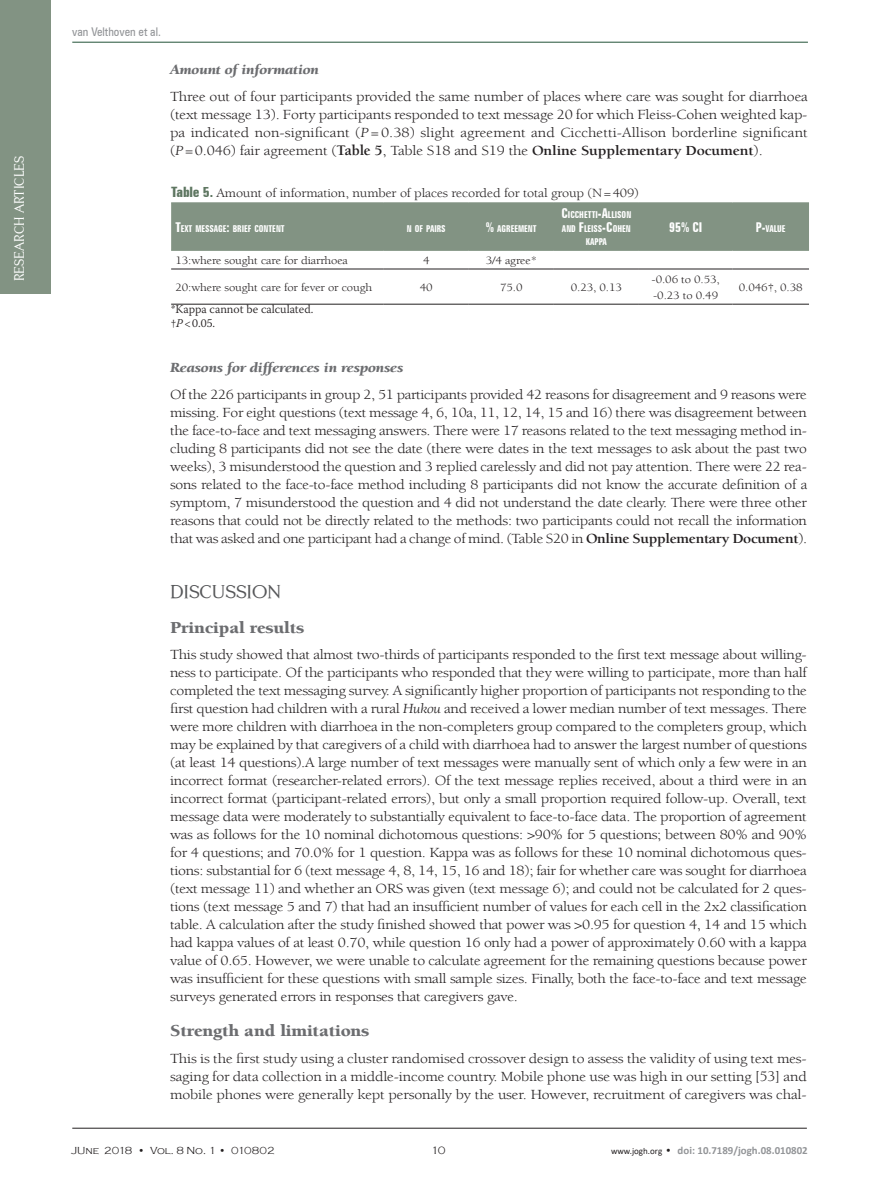
<style>
.page{position:relative;width:893px;height:1191px;background:#fff}
.page>*{position:absolute;margin:0;border:0;box-sizing:border-box;transform-origin:0 0}
.t1{font:18.6px "Centabel";letter-spacing:-.01em;color:#57585a;scale:1.11 1}
.t2{font:18px "Centabel";color:#fff}
.t3{font:900 17.1px "Berkeley Std";letter-spacing:-.01em;color:#6c6d70;scale:1.11 1}
.t4{font:14.25px/18px "Berkeley Std";letter-spacing:-.02em;color:#231f20;text-align:justify;scale:1.11 1}
.t5{font:14.25px/18px "Berkeley Std";letter-spacing:-.02em;color:#231f20;text-align:justify;scale:1.09 1}
.t6{font:italic 900 14.25px "Berkeley Std";letter-spacing:-.01em;color:#6c6d70;scale:1.11 1}
.t7{font:13.5px "Centabel";color:#fff}
.t8{font:700 extra-condensed 13.5px "Zurich BT";color:#fff}
.t9{font:12.9px "Berkeley Std";letter-spacing:-.01em;color:#231f20;scale:1.11 1}
.t10{font:300 12px/14.4px "Warnock Pro";color:#231f20}
.t11{font:condensed 12px "Zurich BT";color:#939598}
.t12{font:11.4px/16.5px "Berkeley Std";letter-spacing:-.01em;color:#231f20;scale:1.11 1}
.t13{font:700 10.95px "Calibri";color:#939598}
.t14{font:300 10.95px "Copperplate Gothic";color:#231f20}
.t15{font:300 10.5px "Copperplate Gothic";color:#231f20}
.t16{font:700 extra-condensed 9.45px/13.5px "Zurich BT";color:#fff;text-align:center}
.s1{font-style:italic}
.s2{font-weight:700;font-size:15px}
.s3{font-weight:700}
.s4{font-family:"Zurich BT";font-weight:700;font-stretch:extra-condensed;font-size:14.25px;color:#5e7661}
.s5{font-size:13.5px}
.s6{font-size:15px}
.s7{font-weight:400;font-size:9px;color:#231f20}
.s8{font-family:"Copperplate Gothic";font-weight:300;color:#231f20}
</style>
<div class="page">
<hr style="left:72px;top:1128px;width:735px;height:1px;background:#231f20">
<hr style="left:72px;top:42px;width:736px;height:1px;background:#235338">
<div style="left:0;top:0;width:51px;height:293px;background:#829383"></div>
<div style="left:171px;top:204px;width:638px;height:46px;background:#829383"></div>
<hr style="left:171px;top:269px;width:213px;height:1px;background:#231f20">
<hr style="left:384px;top:269px;width:85px;height:1px;background:#231f20">
<hr style="left:469px;top:269px;width:85px;height:1px;background:#231f20">
<hr style="left:554px;top:269px;width:85px;height:1px;background:#231f20">
<hr style="left:639px;top:269px;width:93px;height:1px;background:#231f20">
<hr style="left:732px;top:269px;width:77px;height:1px;background:#231f20">
<hr style="left:171px;top:304px;width:213px;height:1px;background:#231f20">
<hr style="left:384px;top:304px;width:85px;height:1px;background:#231f20">
<hr style="left:469px;top:304px;width:85px;height:1px;background:#231f20">
<hr style="left:554px;top:304px;width:85px;height:1px;background:#231f20">
<hr style="left:639px;top:304px;width:93px;height:1px;background:#231f20">
<hr style="left:732px;top:304px;width:77px;height:1px;background:#231f20">
<hr style="left:171px;top:203px;width:213px;height:1px;background:#829383">
<hr style="left:384px;top:203px;width:85px;height:1px;background:#829383">
<hr style="left:469px;top:203px;width:85px;height:1px;background:#829383">
<hr style="left:554px;top:203px;width:85px;height:1px;background:#829383">
<hr style="left:639px;top:203px;width:93px;height:1px;background:#829383">
<hr style="left:732px;top:203px;width:77px;height:1px;background:#829383">
<hr style="left:171px;top:250px;width:213px;height:1px;background:#829383">
<hr style="left:384px;top:250px;width:85px;height:1px;background:#829383">
<hr style="left:469px;top:250px;width:85px;height:1px;background:#829383">
<hr style="left:554px;top:250px;width:85px;height:1px;background:#829383">
<hr style="left:639px;top:250px;width:93px;height:1px;background:#829383">
<hr style="left:732px;top:250px;width:77px;height:1px;background:#829383">
<p class="t7" style="left:11px;top:281px;width:126px;rotate:-90deg">RESEARCH ARTICLES</p>
<p class="t2" style="left:13px;top:281px;width:103px;rotate:-90deg">VIEWPOINTS</p>
<p class="t11" style="left:72px;top:25px;width:90px">van Velthoven et al.</p>
<p class="t6" style="left:170px;top:62px;width:136px">Amount of information</p>
<p class="t4" style="left:170px;top:88px;width:576px">Three out of four participants provided the same number of places where care was sought for diarrhoea (text message 13). Forty participants responded to text message 20 for which Fleiss-Cohen weighted kap&shy;pa indicated non-significant (<span class="s1">P</span> =0.38) slight agreement and Cicchetti-Allison borderline significant (<span class="s1">P</span>=0.046) fair agreement (<span class="s2">Table 5</span>, Table S18 and S19 the <span class="s3">Online Supplementary Document</span>).</p>
<p class="t9" style="left:171px;top:186px;width:423px"><span class="s4">Table 5.</span> Amount of information, number of places recorded for total group (N=409)</p>
<p class="t16" style="left:175px;top:222px;width:106px"><span class="s5">T</span>EXT MESSAGE<span class="s5">:</span> BRIEF CONTENT</p>
<p class="t16" style="left:407px;top:222px;width:40px">N OF PAIRS</p>
<p class="t16" style="left:486px;top:222px;width:48px"><span class="s5">%</span> AGREEMENT</p>
<p class="t16" style="left:561px;top:208px;width:70px"><span class="s5">C</span>ICCHETTI<span class="s5">-A</span>LLISON<br>AND <span class="s5">F</span>LEISS<span class="s5">-C</span>OHEN<br>KAPPA</p>
<p class="t8" style="left:669px;top:219px;width:33px">95% CI</p>
<p class="t16" style="left:756px;top:222px;width:31px"><span class="s5">P-</span>VALUE</p>
<p class="t12" style="left:175px;top:252px;width:157px">13:where sought care for diarrhoea</p>
<p class="t12" style="left:423px;top:252px;width:7px">4</p>
<p class="t12" style="left:486px;top:252px;width:48px">3/4 agree*</p>
<p class="t12" style="left:175px;top:279px;width:179px">20:where sought care for fever or cough</p>
<p class="t12" style="left:420px;top:279px;width:13px">40</p>
<p class="t12" style="left:500px;top:279px;width:22px">75.0</p>
<p class="t12" style="left:571px;top:279px;width:48px">0.23, 0.13</p>
<p class="t12" style="left:652px;top:271px;width:63px">-0.06 to 0.53, -0.23 to 0.49</p>
<p class="t12" style="left:739px;top:279px;width:59px">0.046†, 0.38</p>
<p class="t10" style="left:171px;top:301px;width:144px">*Kappa cannot be calculated. †<span class="s1">P</span>&lt;0.05.</p>
<p class="t6" style="left:170px;top:360px;width:212px">Reasons for differences in responses</p>
<p class="t5" style="left:170px;top:385px;width:586px">Of the 226 participants in group 2, 51 participants provided 42 reasons for disagreement and 9 reasons were missing. For eight questions (text message 4, 6, 10a, 11, 12, 14, 15 and 16) there was disagreement between the face-to-face and text messaging answers. There were 17 reasons related to the text messaging method in&shy;cluding 8 participants did not see the date (there were dates in the text messages to ask about the past two weeks), 3 misunderstood the question and 3 replied carelessly and did not pay attention. There were 22 rea&shy;sons related to the face-to-face method including 8 participants did not know the accurate definition of a symptom, 7 misunderstood the question and 4 did not understand the date clearly. There were three other reasons that could not be directly related to the methods: two participants could not recall the information that was asked and one participant had a change of mind. (Table S20 in <span class="s3">Online Supplementary Document</span>).</p>
<h1 class="t1" style="left:170px;top:580px;width:102px">DISCUSSION</h1>
<p class="t3" style="left:170px;top:618px;width:123px">Principal results</p>
<p class="t4" style="left:170px;top:646px;width:575px">This study showed that almost two-thirds of participants responded to the first text message about willing&shy;ness to participate. Of the participants who responded that they were willing to participate, more than half completed the text messaging survey. A significantly higher proportion of participants not responding to the first question had children with a rural <span class="s1">Hukou</span> and received a lower median number of text messages. There were more children with diarrhoea in the non-completers group compared to the completers group, which may be explained by that caregivers of a child with diarrhoea had to answer the largest number of questions (at least 14 questions).A large number of text messages were manually sent of which only a few were in an incorrect format (researcher-related errors). Of the text message replies received, about a third were in an incorrect format (participant-related errors), but only a small proportion required follow-up. Overall, text message data were moderately to substantially equivalent to face-to-face data. The proportion of agreement was as follows for the 10 nominal dichotomous questions: &gt;90% for 5 questions; between 80% and 90% for 4 questions; and 70.0% for 1 question. Kappa was as follows for these 10 nominal dichotomous ques&shy;tions: substantial for 6 (text message 4, 8, 14, 15, 16 and 18); fair for whether care was sought for diarrhoea (text message 11) and whether an ORS was given (text message 6); and could not be calculated for 2 ques&shy;tions (text message 5 and 7) that had an insufficient number of values for each cell in the 2x2 classification table. A calculation after the study finished showed that power was &gt;0.95 for question 4, 14 and 15 which had kappa values of at least 0.70, while question 16 only had a power of approximately 0.60 with a kappa value of 0.65. However, we were unable to calculate agreement for the remaining questions because power was insufficient for these questions with small sample sizes. Finally, both the face-to-face and text message surveys generated errors in responses that caregivers gave.</p>
<p class="t3" style="left:170px;top:1022px;width:181px">Strength and limitations</p>
<p class="t4" style="left:170px;top:1049px;width:575px">This is the first study using a cluster randomised crossover design to assess the validity of using text mes&shy;saging for data collection in a middle-income country. Mobile phone use was high in our setting [<span class="s6">53</span>] and mobile phones were generally kept personally by the user. However, recruitment of caregivers was chal-</p>
<p class="t15" style="left:71px;top:1144px;width:205px">JUne 2018 • Vol. 8 No. 1 • 010802</p>
<p class="t14" style="left:431px;top:1144px;width:16px">10</p>
<p class="t13" style="left:611px;top:1142px;width:198px"><span class="s7">www.jogh.org</span> <span class="s8">•</span> doi: 10.7189/jogh.08.010802</p>
</div>
